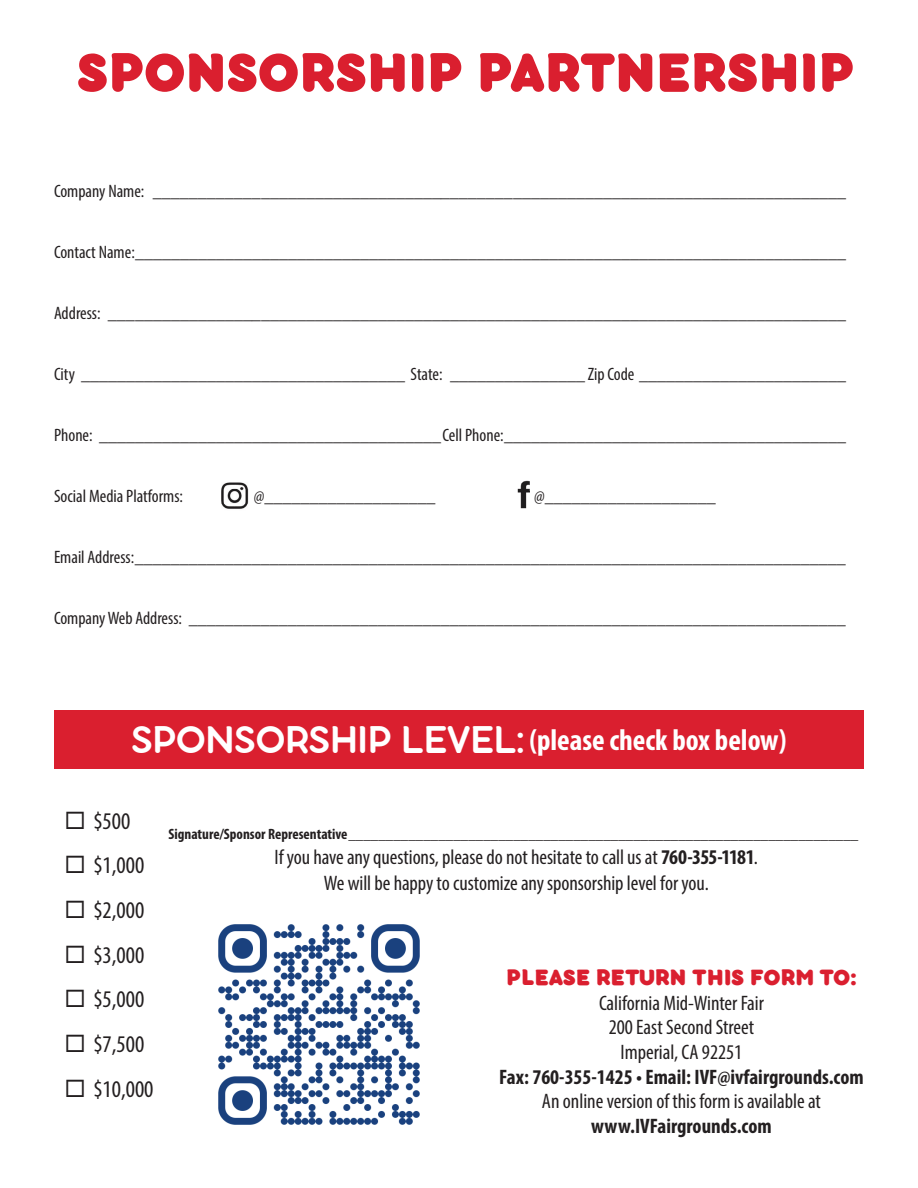
<style>
.page{position:relative;width:918px;height:1188px;background:#fff}
.page>*{position:absolute;margin:0;border:0;box-sizing:border-box;transform-origin:0 0}
.t1{font:800 58.5px "Bubbleboddy Neue Trial";letter-spacing:-.005em;color:#da1f2f}
.t2{font:700 condensed 30px "Myriad Pro";color:#fff}
.t3{font:condensed 24px "Myriad Pro";color:#231f20}
.t4{font:800 24px "Bubbleboddy Neue Trial";color:#da1f2f}
.t5{font:condensed 21px/24.6px "Myriad Pro";color:#231f20;text-align:center}
.t6{font:700 condensed 21px "Myriad Pro";color:#231f20}
.t7{font:condensed 18px "Myriad Pro";color:#231f20}
.t8{font:condensed 15px "Myriad Pro";color:#231f20}
.s1{font-family:"Bubbleboddy Neue Trial";font-weight:400;font-stretch:normal;font-size:42px}
.s2{font-weight:700}
</style>
<div class="page">
<div style="left:54px;top:711px;width:810px;height:58px;background:#da1f2f"></div>
<img style="left:218px;top:924px;width:202px;height:201px">
<img style="left:221px;top:482px;width:28px;height:27px">
<img style="left:221px;top:490px;width:28px;height:14px">
<img style="left:517px;top:480px;width:13px;height:29px">
<img style="left:517px;top:492px;width:13px;height:12px">
<h1 class="t1" style="left:77px;top:37px;width:778px">SPONSORSHIP PARTNERSHIP</h1>
<p class="t7" style="left:54px;top:180px;width:793px">Company Name: _____________________________________________________________________________</p>
<p class="t7" style="left:54px;top:241px;width:793px">Contact Name: _______________________________________________________________________________</p>
<p class="t7" style="left:54px;top:302px;width:793px">Address: __________________________________________________________________________________</p>
<p class="t7" style="left:54px;top:363px;width:793px">City ____________________________________ State: _______________ Zip Code _______________________</p>
<p class="t7" style="left:54px;top:424px;width:793px">Phone: ______________________________________ Cell Phone: ______________________________________</p>
<p class="t7" style="left:54px;top:485px;width:131px">Social Media Platforms:</p>
<p class="t7" style="left:254px;top:485px;width:183px">@ ___________________</p>
<p class="t7" style="left:534px;top:485px;width:183px">@___________________</p>
<p class="t7" style="left:54px;top:546px;width:793px">Email Address: _______________________________________________________________________________</p>
<p class="t7" style="left:54px;top:607px;width:793px">Company Web Address: _________________________________________________________________________</p>
<h2 class="t2" style="left:131px;top:721px;width:657px"><span class="s1">SPONSORSHIP LEVEL:</span> (please check box below)</h2>
<h3 class="t3" style="left:64px;top:806px;width:67px">◻ $500</h3>
<h3 class="t3" style="left:64px;top:851px;width:81px">◻ $1,000</h3>
<h3 class="t3" style="left:64px;top:895px;width:81px">◻ $2,000</h3>
<h3 class="t3" style="left:64px;top:940px;width:81px">◻ $3,000</h3>
<h3 class="t3" style="left:64px;top:985px;width:81px">◻ $5,000</h3>
<h3 class="t3" style="left:64px;top:1030px;width:81px">◻ $7,500</h3>
<h3 class="t3" style="left:64px;top:1074px;width:91px">◻ $10,000</h3>
<p class="t8" style="left:168px;top:825px;width:691px"><span class="s2">Signature/Sponsor Representative</span> ____________________________________________________________________</p>
<p class="t5" style="left:275px;top:845px;width:485px;line-height:25.2px">If you have any questions, please do not hesitate to call us at <span class="s2">760-355-1181</span>.<br>We will be happy to customize any sponsorship level for you.</p>
<h3 class="t4" style="left:506px;top:963px;width:352px">PLEASE RETURN THIS FORM TO:</h3>
<p class="t5" style="left:599px;top:990px;width:166px">California Mid-Winter Fair<br>200 East Second Street<br>Imperial, CA 92251</p>
<p class="t6" style="left:499px;top:1064px;width:366px">Fax: 760-355-1425 • Email: IVF@ivfairgrounds.com</p>
<p class="t5" style="left:542px;top:1089px;width:280px">An online version of this form is available at</p>
<p class="t6" style="left:591px;top:1113px;width:182px">www.IVFairgrounds.com</p>
</div>
